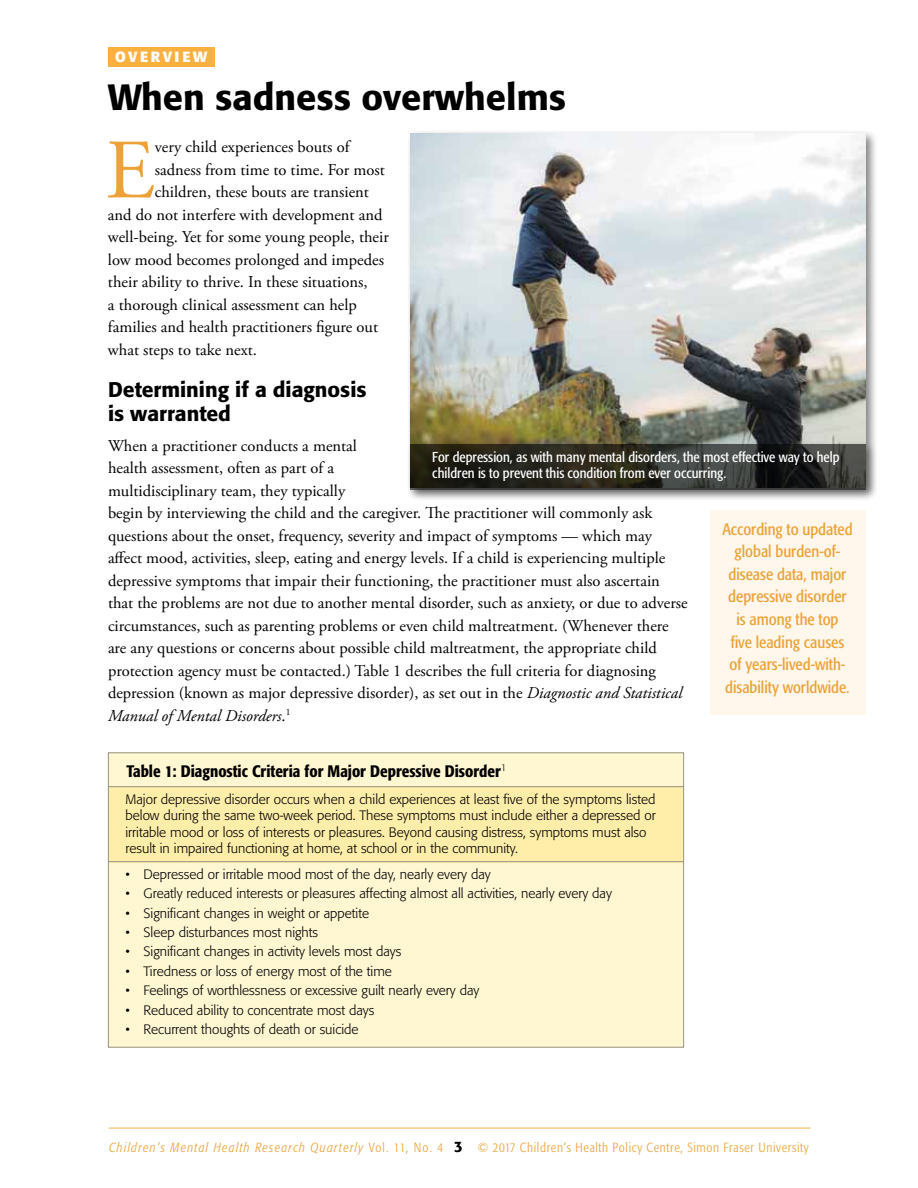
<style>
.page{position:relative;width:918px;height:1188px;background:#fff}
.page>*{position:absolute;margin:0;border:0;box-sizing:border-box;transform-origin:0 0}
.t1{font:84.3px "Adobe Garamond Pro";color:#eda136}
.t2{font:500 36px "Formata";color:#000}
.t3{font:500 21px/24px "Formata";color:#000}
.t4{font:16.5px/22.5px "Adobe Garamond Pro";color:#000}
.t5{font:condensed 16.5px/22.5px "Formata";color:#eda136;text-align:center}
.t6{font:500 condensed 16.5px "Formata";color:#000}
.t7{font:700 14.7px "Formata";letter-spacing:.155em;color:#fff}
.t8{font:condensed 14.25px/16.5px "Formata";color:#fff}
.t9{font:300 13.5px/16.5px "Formata";color:#000}
.t10{font:300 condensed 13.2px "Formata";letter-spacing:.05em;color:#eda136}
.s1{font-style:italic}
.s2{font-weight:500;font-stretch:normal;font-size:15px;color:#000}
</style>
<div class="page">
<hr style="left:109px;top:1128px;width:702px;height:1px;background:#fbb040">
<div style="left:108px;top:48px;width:106px;height:19px;background:#fbb040"></div>
<div style="left:711px;top:511px;width:155px;height:204px;background:#fff7ec"></div>
<div style="left:407px;top:129px;width:472px;height:371px;background:#000;opacity:.5"></div>
<img style="left:410px;top:133px;width:456px;height:307px">
<div style="left:407px;top:440px;width:472px;height:63px;background:#000;opacity:.5"></div>
<svg style="left:410px;top:444px;width:456px;height:46px;background:#2d2d27"></svg>
<div style="left:108px;top:752px;width:575px;height:296px;background:#fff6d2"></div>
<div style="left:108px;top:787px;width:575px;height:76px;background:#fea"></div>
<hr style="left:108px;top:786px;width:576px;height:1px;background:#959484">
<hr style="left:108px;top:861px;width:576px;height:1px;background:#959484">
<div style="left:108px;top:752px;width:576px;height:296px;border:1px solid #959484"></div>
<p class="t7" style="left:115px;top:47px;width:94px">OVERVIEW</p>
<h2 class="t2" style="left:108px;top:75px;width:460px">When sadness overwhelms</h2>
<h1 class="t1" style="left:106px;top:120px;width:51px">E</h1>
<p class="t4" style="left:155px;top:136px;width:196px">very child experiences bouts of</p>
<p class="t4" style="left:155px;top:159px;width:232px">sadness from time to time. For most</p>
<p class="t4" style="left:155px;top:181px;width:216px">children, these bouts are transient</p>
<p class="t4" style="left:108px;top:204px;width:276px">and do not interfere with development and</p>
<p class="t4" style="left:108px;top:226px;width:282px">well-being. Yet for some young people, their</p>
<p class="t4" style="left:108px;top:249px;width:278px">low mood becomes prolonged and impedes</p>
<p class="t4" style="left:108px;top:271px;width:261px">their ability to thrive. In these situations,</p>
<p class="t4" style="left:108px;top:294px;width:250px">a thorough clinical assessment can help</p>
<p class="t4" style="left:108px;top:316px;width:272px">families and health practitioners figure out</p>
<p class="t4" style="left:108px;top:339px;width:151px">what steps to take next.</p>
<p class="t3" style="left:108px;top:377px;width:260px">Determining if a diagnosis is warranted</p>
<p class="t4" style="left:108px;top:435px;width:581px">When a practitioner conducts a mental<br>health assessment, often as part of a<br>multidisciplinary team, they typically<br>begin by interviewing the child and the caregiver. The practitioner will commonly ask questions about the onset, frequency, severity and impact of symptoms — which may affect mood, activities, sleep, eating and energy levels. If a child is experiencing multiple depressive symptoms that impair their functioning, the practitioner must also ascertain that the problems are not due to another mental disorder, such as anxiety, or due to adverse circumstances, such as parenting problems or even child maltreatment. (Whenever there are any questions or concerns about possible child maltreatment, the appropriate child protection agency must be contacted.) Table 1 describes the full criteria for diagnosing depression (known as major depressive disorder), as set out in the <span class="s1">Diagnostic and Statistical Manual of Mental Disorders</span>.<sup>1</sup></p>
<p class="t8" style="left:432px;top:449px;width:409px">For depression, as with many mental disorders, the most effective way to help children is to prevent this condition from ever occurring.</p>
<p class="t5" style="left:722px;top:518px;width:132px">According to updated global burden-of&shy;disease data, major depressive disorder is among the top<br>five leading causes<br>of years-lived-with&shy;disability worldwide.</p>
<p class="t6" style="left:126px;top:761px;width:382px">Table 1: Diagnostic Criteria for Major Depressive Disorder<sup>1</sup></p>
<p class="t9" style="left:126px;top:791px;width:532px">Major depressive disorder occurs when a child experiences at least five of the symptoms listed below during the same two-week period. These symptoms must include either a depressed or irritable mood or loss of interests or pleasures. Beyond causing distress, symptoms must also result in impaired functioning at home, at school or in the community.</p>
<p class="t9" style="left:126px;top:866px;width:367px">• Depressed or irritable mood most of the day, nearly every day</p>
<p class="t9" style="left:126px;top:885px;width:488px">• Greatly reduced interests or pleasures affecting almost all activities, nearly every day</p>
<p class="t9" style="left:126px;top:905px;width:245px">• Significant changes in weight or appetite</p>
<p class="t9" style="left:126px;top:924px;width:194px">• Sleep disturbances most nights</p>
<p class="t9" style="left:126px;top:944px;width:277px">• Significant changes in activity levels most days</p>
<p class="t9" style="left:126px;top:963px;width:268px">• Tiredness or loss of energy most of the time</p>
<p class="t9" style="left:126px;top:983px;width:355px">• Feelings of worthlessness or excessive guilt nearly every day</p>
<p class="t9" style="left:126px;top:1002px;width:251px">• Reduced ability to concentrate most days</p>
<p class="t9" style="left:126px;top:1022px;width:234px">• Recurrent thoughts of death or suicide</p>
<p class="t10" style="left:109px;top:1140px;width:701px"><span class="s1">Children’s Mental Health Research Quarterly</span> Vol. 11, N o. 4 <span class="s2">3</span> © 2017 Children’s Health Policy Centre, Simon Fraser University</p>
</div>
